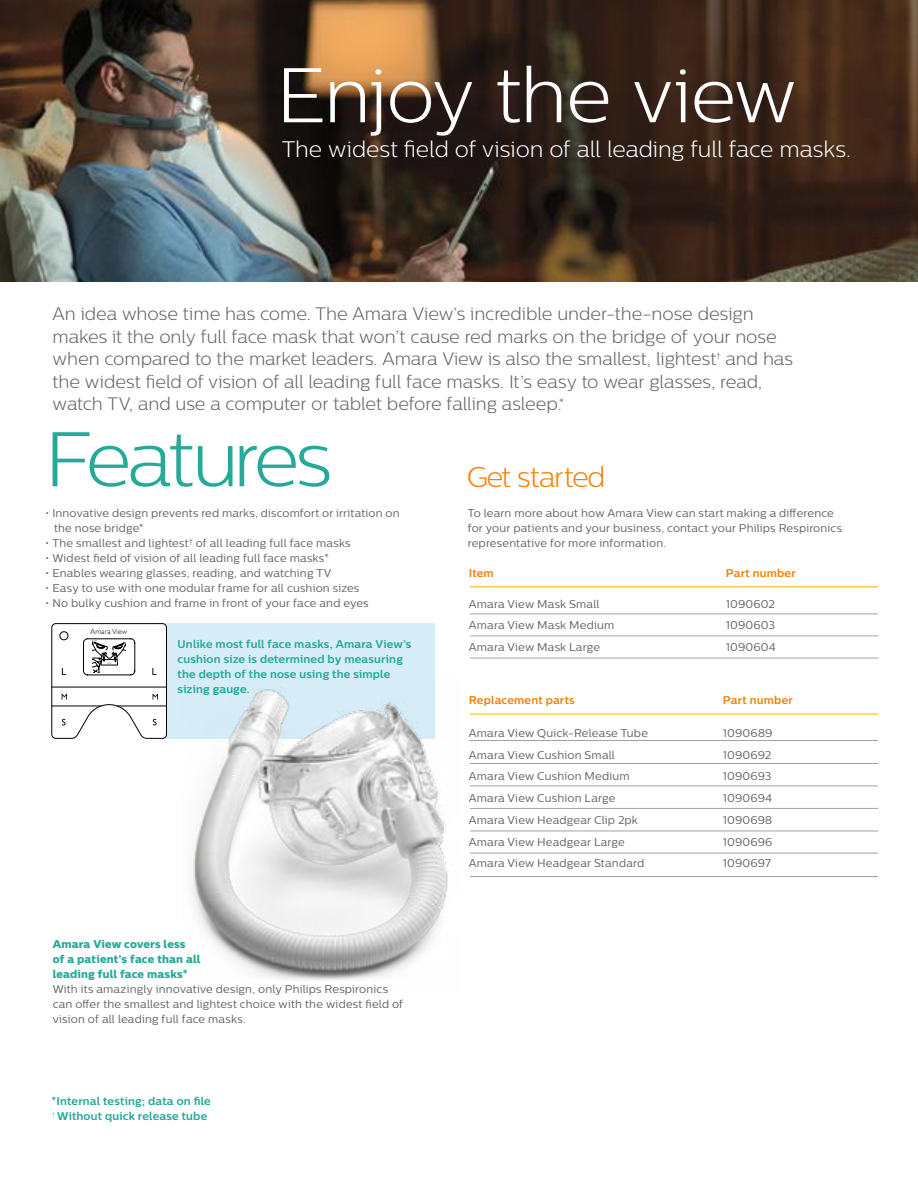
<style>
.page{position:relative;width:918px;height:1188px;background:#fff}
.page>*{position:absolute;margin:0;border:0;box-sizing:border-box;transform-origin:0 0}
.t1{font:300 77.25px "Centrale Sans";letter-spacing:-.02em;color:#fff}
.t2{font:300 77.25px "Centrale Sans";letter-spacing:-.05em;color:#26a997}
.t3{font:300 28.5px "Centrale Sans";letter-spacing:-.05em;color:#f28307}
.t4{font:300 22.5px "Centrale Sans";letter-spacing:-.005em;color:#fff}
.t5{font:300 18px/22.5px "Centrale Sans";letter-spacing:-.005em;color:#606161}
.t6{font:11.25px/21.8px "Centrale Sans";letter-spacing:.015em;color:#606161}
.t7{font:700 11.25px/15px "Centrale Sans";letter-spacing:.015em;color:#26a997}
.t8{font:11.25px/15px "Centrale Sans X Bold";letter-spacing:.01em;color:#26a997}
.t9{font:700 11.25px "Centrale Sans";letter-spacing:.015em;color:#f28307}
.t10{font:300 7.5px "Gill Alt One";color:#000}
.t11{font:100 7.5px "Helvetica Neue";color:#000}
</style>
<div class="page">
<div style="left:152px;top:623px;width:283px;height:116px;background:#d7eef9"></div>
<img style="left:0;top:0;width:918px;height:281px">
<svg style="left:51px;top:623px;width:116px;height:116px"></svg>
<div style="left:60px;top:631px;width:8px;height:9px;border:1px solid #000;border-radius:50%"></div>
<hr style="left:470px;top:714px;width:408px;height:1px;background:#faae00">
<hr style="left:469px;top:740px;width:409px;height:1px;background:#a1a3a3">
<hr style="left:470px;top:763px;width:408px;height:1px;background:#a1a3a3">
<hr style="left:470px;top:786px;width:408px;height:1px;background:#a1a3a3">
<hr style="left:470px;top:808px;width:408px;height:1px;background:#a1a3a3">
<hr style="left:470px;top:831px;width:408px;height:1px;background:#a1a3a3">
<hr style="left:470px;top:853px;width:408px;height:1px;background:#a1a3a3">
<hr style="left:470px;top:876px;width:408px;height:1px;background:#a1a3a3">
<hr style="left:470px;top:586px;width:408px;height:1px;background:#faae00">
<hr style="left:470px;top:614px;width:408px;height:1px;background:#a1a3a3">
<hr style="left:470px;top:636px;width:408px;height:1px;background:#a1a3a3">
<hr style="left:470px;top:658px;width:408px;height:1px;background:#a1a3a3">
<img style="left:192px;top:688px;width:256px;height:292px">
<h1 class="t1" style="left:276px;top:51px;width:522px">Enjoy the view</h1>
<h3 class="t4" style="left:282px;top:136px;width:571px">The widest field of vision of all leading full face masks.</h3>
<p class="t5" style="left:53px;top:302px;width:726px">An idea whose time has come. The Amara View’s incredible under-the-nose design makes it the only full face mask that won’t cause red marks on the bridge of your nose when compared to the market leaders. Amara View is also the smallest, lightest</p>
<h3 class="t5" style="left:53px;top:347px;width:742px;text-indent:673px">and has the widest field of vision of all leading full face masks. It’s easy to wear glasses, read, watch TV, and use a computer or tablet before falling asleep.<sup>*</sup></h3>
<p class="t11" style="left:717px;top:349px;width:6px">†</p>
<h1 class="t2" style="left:45px;top:415px;width:289px">Features</h1>
<p class="t6" style="left:54px;top:506px;width:347px;line-height:15px;text-indent:-9px">• Innovative design prevents red marks, discomfort or irritation on the nose bridge*</p>
<p class="t6" style="left:45px;top:532px;width:307px">• The smallest and lightest<sup>†</sup> of all leading full face masks</p>
<p class="t6" style="left:45px;top:547px;width:286px">• Widest field of vision of all leading full face masks*</p>
<p class="t6" style="left:45px;top:562px;width:288px">• Enables wearing glasses, reading, and watching TV</p>
<p class="t6" style="left:45px;top:577px;width:316px">• Easy to use with one modular frame for all cushion sizes</p>
<p class="t6" style="left:45px;top:592px;width:325px">• No bulky cushion and frame in front of your face and eyes</p>
<p class="t10" style="left:90px;top:627px;width:38px">Amara View</p>
<p class="t7" style="left:178px;top:636px;width:235px">Unlike most full face masks, Amara View’s cushion size is determined by measuring the depth of the nose using the simple sizing gauge.</p>
<p class="t8" style="left:53px;top:937px;width:149px">Amara View covers less<br>of a patient’s face than all leading full face masks*</p>
<p class="t6" style="left:53px;top:982px;width:352px;line-height:15px">With its amazingly innovative design, only Philips Respironics can offer the smallest and lightest choice with the widest field of vision of all leading full face masks.</p>
<p class="t7" style="left:52px;top:1094px;width:161px">*Internal testing; data on file <sup>†</sup> Without quick release tube</p>
<h2 class="t3" style="left:467px;top:460px;width:140px">Get started</h2>
<p class="t6" style="left:468px;top:506px;width:376px;line-height:15px">To learn more about how Amara View can start making a difference for your patients and your business, contact your Philips Respironics representative for more information.</p>
<p class="t9" style="left:469px;top:566px;width:27px">Item</p>
<p class="t6" style="left:469px;top:593px;width:147px">Amara View Mask Small<br>Amara View Mask Medium<br>Amara View Mask Large</p>
<p class="t9" style="left:469px;top:693px;width:107px">Replacement parts</p>
<p class="t6" style="left:469px;top:722px;width:181px">Amara View Quick-Release Tube<br>Amara View Cushion Small<br>Amara View Cushion Medium<br>Amara View Cushion Large<br>Amara View Headgear Clip 2pk<br>Amara View Headgear Large<br>Amara View Headgear Standard</p>
<p class="t9" style="left:726px;top:566px;width:71px">Part number</p>
<p class="t6" style="left:726px;top:593px;width:51px;text-align:justify">1090602<br>1090603<br>1090604</p>
<p class="t9" style="left:723px;top:693px;width:71px">Part number</p>
<p class="t6" style="left:723px;top:722px;width:51px;text-align:justify">1090689<br>1090692<br>1090693<br>1090694<br>1090698<br>1090696<br>1090697</p>
</div>
